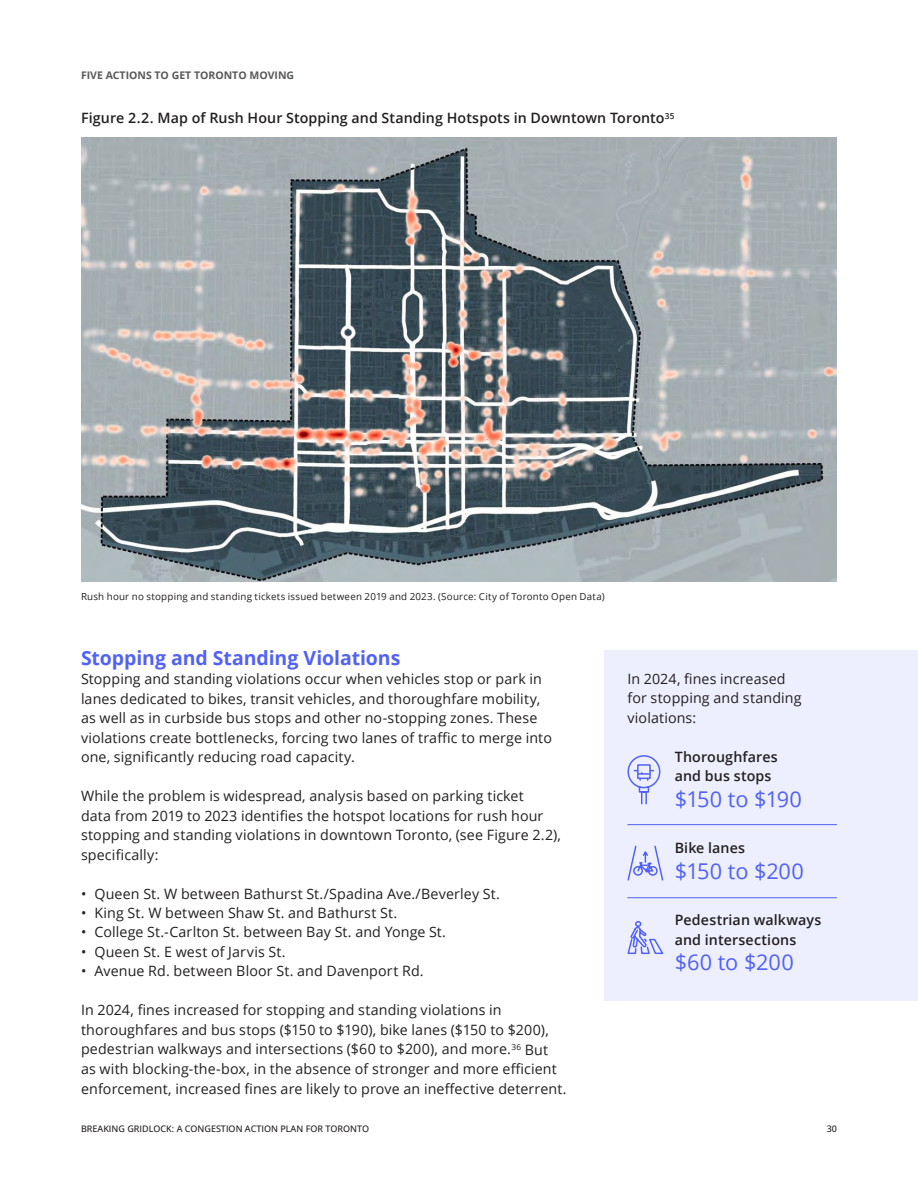
<style>
.page{position:relative;width:918px;height:1188px;background:#fff}
.page>*{position:absolute;margin:0;border:0;box-sizing:border-box;transform-origin:0 0}
.t1{font:21.75px "Open Sans";letter-spacing:-.01em;color:#5162f4}
.t2{font:700 19.5px "Open Sans";letter-spacing:-.005em;color:#5162f4}
.t3{font:14.25px/19.5px "Open Sans";letter-spacing:.01em;color:#231f20}
.t4{font:600 14.25px/19.5px "Open Sans";letter-spacing:.01em;color:#231f20}
.t5{font:700 10.5px "Open Sans";color:#58595b}
.t6{font:9.75px "Open Sans";letter-spacing:.025em;color:#231f20}
.t7{font:500 9px "Open Sans";color:#231f20}
</style>
<div class="page">
<div style="left:605px;top:650px;width:313px;height:351px;background:#eeeffe"></div>
<img style="left:81px;top:137px;width:756px;height:444px">
<hr style="left:627px;top:824px;width:210px;height:1px;background:#5162f4">
<hr style="left:627px;top:897px;width:210px;height:1px;background:#5162f4">
<svg style="left:627px;top:845px;width:37px;height:36px"></svg>
<svg style="left:627px;top:921px;width:37px;height:34px"></svg>
<svg style="left:627px;top:755px;width:34px;height:50px"></svg>
<p class="t5" style="left:81px;top:68px;width:12px">FIVE</p>
<p class="t5" style="left:106px;top:68px;width:8px">ACTIONS</p>
<p class="t5" style="left:155px;top:68px;width:25px">TO GET</p>
<p class="t5" style="left:194px;top:68px;width:9px">TORONTO</p>
<p class="t5" style="left:249px;top:68px;width:9px">MOVING</p>
<p class="t4" style="left:81px;top:108px;width:595px">Figure 2.2. Map of Rush Hour Stopping and Standing Hotspots in Downtown Toronto<sup>35</sup></p>
<p class="t6" style="left:81px;top:590px;width:525px">Rush hour no stopping and standing tickets issued between 2019 and 2023. (Source: City of Toronto Open Data)</p>
<h2 class="t2" style="left:81px;top:644px;width:321px">STOPPING AND STANDING VIOLATIONS</h2>
<p class="t3" style="left:81px;top:669px;width:472px">Stopping and standing violations occur when vehicles stop or park in lanes dedicated to bikes, transit vehicles, and thoroughfare mobility, as well as in curbside bus stops and other no-stopping zones. These violations create bottlenecks, forcing two lanes of traffic to merge into one, significantly reducing road capacity.</p>
<p class="t3" style="left:81px;top:786px;width:481px">While the problem is widespread, analysis based on parking ticket<br>data from 2019 to 2023 identifies the hotspot locations for rush hour stopping and standing violations in downtown Toronto, (see Figure 2.2), specifically:</p>
<p class="t3" style="left:81px;top:883px;width:420px">• Queen St. W between Bathurst St./Spadina Ave./Beverley St.</p>
<p class="t3" style="left:81px;top:903px;width:318px">• King St. W between Shaw St. and Bathurst St.</p>
<p class="t3" style="left:81px;top:922px;width:367px">• College St.-Carlton St. between Bay St. and Yonge St.</p>
<p class="t3" style="left:81px;top:942px;width:206px">• Queen St. E west of Jarvis St.</p>
<p class="t3" style="left:81px;top:961px;width:344px">• Avenue Rd. between Bloor St. and Davenport Rd.</p>
<p class="t3" style="left:81px;top:1000px;width:487px">In 2024, fines increased for stopping and standing violations in thoroughfares and bus stops ($150 to $190), bike lanes ($150 to $200), pedestrian walkways and intersections ($60 to $200), and more.<sup>36</sup> But<br>as with blocking-the-box, in the absence of stronger and more efficient enforcement, increased fines are likely to prove an ineffective deterrent.</p>
<p class="t7" style="left:81px;top:1122px;width:290px">BREAKING GRIDLOCK: A CONGESTION ACTION PLAN FOR TORONTO</p>
<p class="t3" style="left:627px;top:669px;width:176px">In 2024, fines increased for stopping and standing violations:</p>
<p class="t4" style="left:675px;top:747px;width:104px">Thoroughfares and bus stops</p>
<h1 class="t1" style="left:675px;top:784px;width:129px">$150 to $190</h1>
<p class="t4" style="left:675px;top:838px;width:72px">Bike lanes</p>
<h1 class="t1" style="left:675px;top:856px;width:131px">$150 to $200</h1>
<p class="t4" style="left:675px;top:910px;width:148px">Pedestrian walkways and intersections</p>
<h1 class="t1" style="left:675px;top:948px;width:121px">$60 to $200</h1>
<p class="t7" style="left:827px;top:1122px;width:12px">30</p>
</div>
